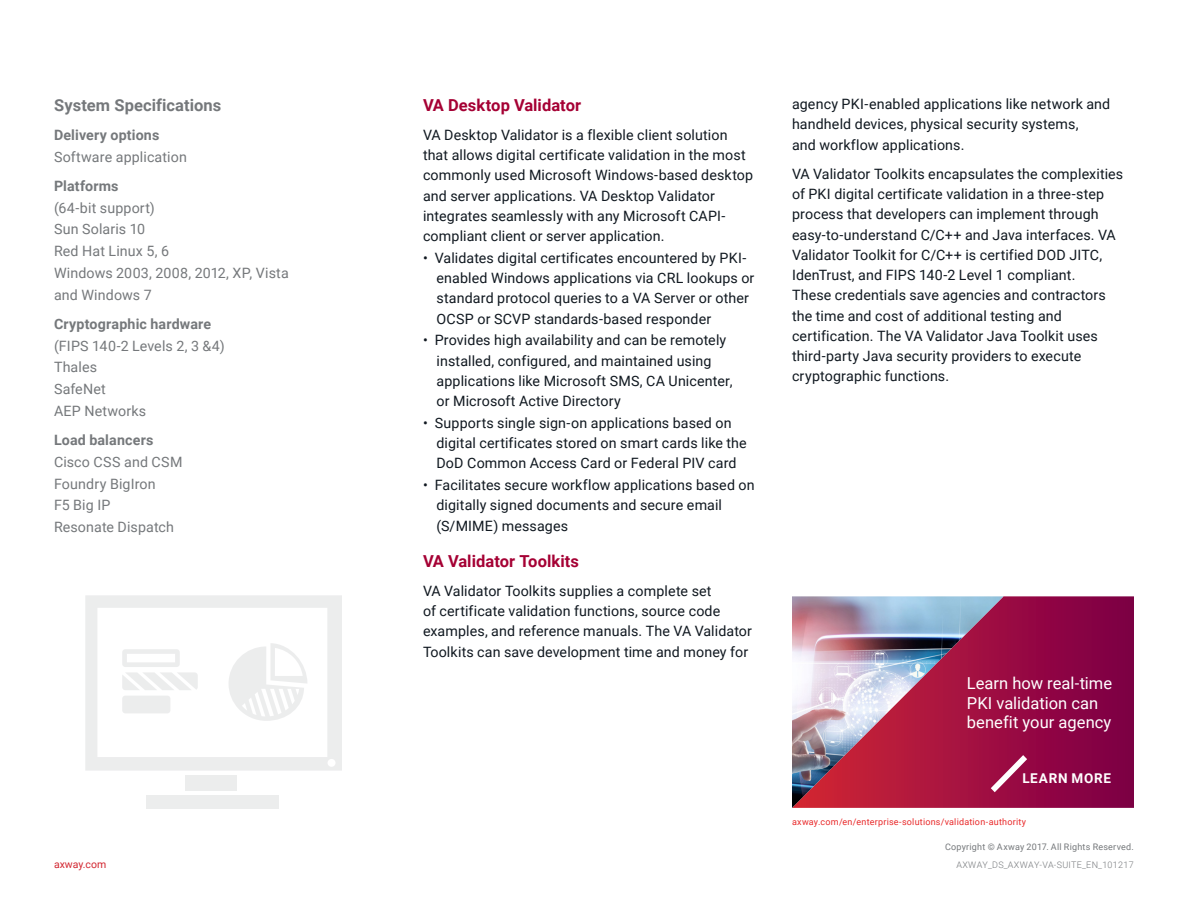
<style>
.page{position:relative;width:1188px;height:918px;background:#fff}
.page>*{position:absolute;margin:0;border:0;box-sizing:border-box;transform-origin:0 0}
.CTA_Copy{font:16.5px/19.5px "Roboto";color:#fff}
.Subhead_2{font:700 16.5px "Roboto";letter-spacing:.005em;color:#a50034}
.Sidebar_Subhead{font:700 16.5px "Roboto";letter-spacing:.005em;color:#75787b}
.Body_Copy{font:14.25px/20.2px "Roboto";letter-spacing:.01em;color:#101820}
.Bullets{font:14.25px/20.2px "Roboto";letter-spacing:.01em;color:#101820}
.Sidebar_Bullets{font:14.25px "Roboto";letter-spacing:.01em;color:#75787b}
.Sidebar_Subhead-2{font:700 14.25px "Roboto";letter-spacing:.01em;color:#75787b}
.CTA_Slash_Copy{font:700 13.5px "Roboto";letter-spacing:.055em;color:#fff}
.Footer_URL{font:10.5px "Roboto";color:#d22630}
.CTA_Vanity_Link{font:9px "Roboto";letter-spacing:.025em;color:#e9292a}
.t1{font:9px "Roboto";letter-spacing:.025em;color:#75787b}
.t2{font:300 9px "Roboto";letter-spacing:.035em;color:#75787b}
</style>
<div class="page">
<svg style="left:1004px;top:596px;width:130px;height:212px;background:#8b0444"></svg>
<img style="left:792px;top:596px;width:212px;height:212px">
<svg style="left:991px;top:755px;width:36px;height:37px"></svg>
<div style="left:185px;top:776px;width:52px;height:15px;background:#eceded"></div>
<div style="left:146px;top:795px;width:133px;height:14px;background:#eceded"></div>
<svg style="left:85px;top:595px;width:257px;height:176px"></svg>
<p class="Sidebar_Subhead" style="left:54px;top:93px;width:169px">System Specifications</p>
<p class="Sidebar_Subhead-2" style="left:54px;top:125px;width:107px">Delivery options</p>
<p class="Sidebar_Bullets" style="left:54px;top:147px;width:134px">Software application</p>
<p class="Sidebar_Subhead-2" style="left:54px;top:176px;width:66px">Platforms</p>
<p class="Sidebar_Bullets" style="left:54px;top:198px;width:102px">(64-bit support)</p>
<p class="Sidebar_Bullets" style="left:54px;top:219px;width:93px">Sun Solaris 10</p>
<p class="Sidebar_Bullets" style="left:54px;top:241px;width:117px">Red Hat Linux 5, 6</p>
<p class="Sidebar_Bullets" style="left:54px;top:263px;width:236px">Windows 2003, 2008, 2012, XP, Vista</p>
<p class="Sidebar_Bullets" style="left:54px;top:285px;width:99px">and Windows 7</p>
<p class="Sidebar_Subhead-2" style="left:54px;top:314px;width:159px">Cryptographic hardware</p>
<p class="Sidebar_Bullets" style="left:54px;top:336px;width:172px">(FIPS 140-2 Levels 2, 3 &amp;4)</p>
<p class="Sidebar_Bullets" style="left:54px;top:357px;width:45px">Thales</p>
<p class="Sidebar_Bullets" style="left:54px;top:379px;width:53px">SafeNet</p>
<p class="Sidebar_Bullets" style="left:54px;top:401px;width:94px">AEP Networks</p>
<p class="Sidebar_Subhead-2" style="left:54px;top:430px;width:101px">Load balancers</p>
<p class="Sidebar_Bullets" style="left:54px;top:452px;width:130px">Cisco CSS and CSM</p>
<p class="Sidebar_Bullets" style="left:54px;top:474px;width:103px">Foundry BigIron</p>
<p class="Sidebar_Bullets" style="left:54px;top:495px;width:58px">F5 Big IP</p>
<p class="Sidebar_Bullets" style="left:54px;top:517px;width:122px">Resonate Dispatch</p>
<p class="Footer_URL" style="left:54px;top:857px;width:54px">axway.com</p>
<p class="Subhead_2" style="left:423px;top:93px;width:160px">VA Desktop Validator</p>
<p class="Body_Copy" style="left:423px;top:124px;width:332px">VA Desktop Validator is a flexible client solution that allows digital certificate validation in the most commonly used Microsoft Windows-based desktop and server applications. VA Desktop Validator integrates seamlessly with any Microsoft CAPI&shy;compliant client or server application.</p>
<p class="Bullets" style="left:436px;top:247px;width:319px;text-indent:-14px">• Validates digital certificates encountered by PKI&shy;enabled Windows applications via CRL lookups or standard protocol queries to a VA Server or other OCSP or SCVP standards-based responder</p>
<p class="Bullets" style="left:436px;top:330px;width:297px;text-indent:-14px">• Provides high availability and can be remotely installed, configured, and maintained using applications like Microsoft SMS, CA Unicenter, or Microsoft Active Directory</p>
<p class="Bullets" style="left:436px;top:412px;width:312px;text-indent:-14px">• Supports single sign-on applications based on digital certificates stored on smart cards like the<br>DoD Common Access Card or Federal PIV card</p>
<p class="Bullets" style="left:436px;top:475px;width:320px;text-indent:-14px">• Facilitates secure workflow applications based on digitally signed documents and secure email (S/MIME) messages</p>
<p class="Subhead_2" style="left:423px;top:549px;width:158px">VA Validator Toolkits</p>
<p class="Body_Copy" style="left:423px;top:580px;width:331px">VA Validator Toolkits supplies a complete set<br>of certificate validation functions, source code examples, and reference manuals. The VA Validator Toolkits can save development time and money for</p>
<p class="Body_Copy" style="left:792px;top:93px;width:320px">agency PKI-enabled applications like network and handheld devices, physical security systems,<br>and workflow applications.</p>
<p class="Body_Copy" style="left:792px;top:163px;width:333px">VA Validator Toolkits encapsulates the complexities of PKI digital certificate validation in a three-step process that developers can implement through easy-to-understand C/C++ and Java interfaces. VA Validator Toolkit for C/C++ is certified DOD JITC, IdenTrust, and FIPS 140-2 Level 1 compliant.<br>These credentials save agencies and contractors the time and cost of additional testing and certification. The VA Validator Java Toolkit uses third-party Java security providers to execute cryptographic functions.</p>
<p class="CTA_Copy" style="left:967px;top:673px;width:147px">Learn how real-time<br>PKI validation can benefit your agency</p>
<p class="CTA_Slash_Copy" style="left:1022px;top:768px;width:90px">LEARN MORE</p>
<p class="CTA_Vanity_Link" style="left:792px;top:816px;width:236px">axway.com/en/enterprise-solutions/validation-authority</p>
<p class="t1" style="left:945px;top:841px;width:190px">Copyright © Axway 2017. All Rights Reserved.</p>
<p class="t2" style="left:957px;top:859px;width:179px">AXWAY_DS_AXWAY-VA-SUITE_EN_101217</p>
</div>
